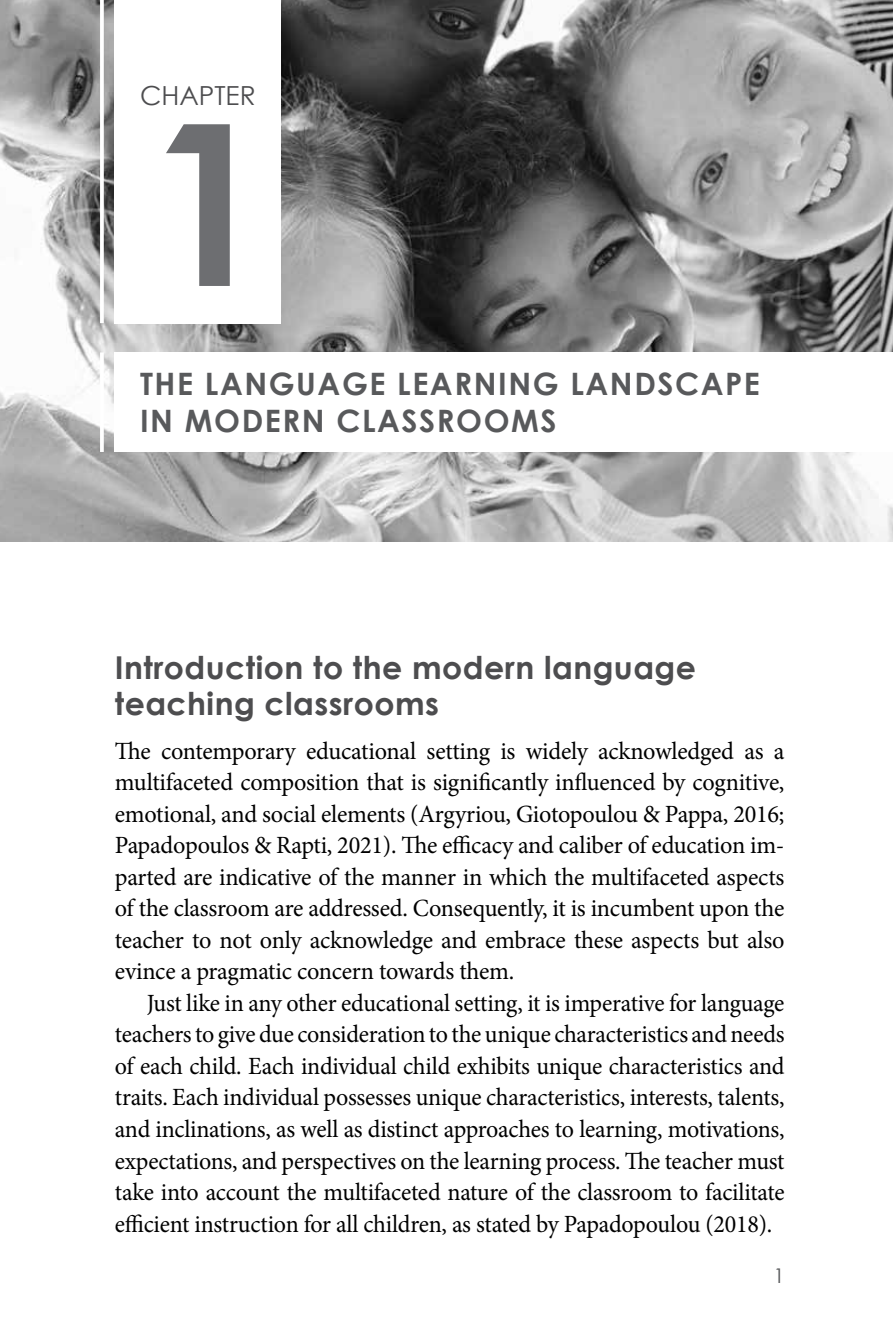
<style>
.page{position:relative;width:893px;height:1340px;background:#fff}
.page>*{position:absolute;margin:0;border:0;box-sizing:border-box;transform-origin:0 0}
.t1{font:700 31.5px/36px "Century Gothic";letter-spacing:.015em;color:#4d4d4f}
.t2{font:700 30.82px/37.1px "Century Gothic";letter-spacing:.05em;color:#58595b}
.t3{font:26.32px "Century Gothic";color:#4d4d4f}
.t4{font:24.75px/31.5px "Minion Pro";letter-spacing:-.01em;color:#000;text-align:justify}
.t5{font:20.25px "Century Gothic";color:#58595b}
</style>
<div class="page">
<img style="left:0;top:0;width:893px;height:541px">
<div style="left:115px;top:352px;width:778px;height:100px;background:#fff"></div>
<svg style="left:100px;top:0;width:4px;height:323px"></svg>
<hr style="left:100px;top:352px;width:4px;height:100px;background:#fff">
<div style="left:115px;top:0;width:166px;height:323px;background:#fff"></div>
<svg style="left:166px;top:124px;width:64px;height:162px"></svg>
<p class="t3" style="left:140px;top:77px;width:117px">CHAPTER</p>
<p class="t2" style="left:140px;top:364px;width:621px">THE LANGUAGE LEARNING LANDSCAPE<br>IN MODERN CLASSROOMS</p>
<p class="t1" style="left:115px;top:647px;width:583px">Introduction to the modern language teaching classrooms</p>
<p class="t4" style="left:115px;top:735px;width:671px">The contemporary educational setting is widely acknowledged as a multifaceted composition that is significantly influenced by cognitive, emotional, and social elements (Argyriou, Giotopoulou &amp; Pappa, 2016; Papadopoulos &amp; Rapti, 2021). The efficacy and caliber of education im&shy;parted are indicative of the manner in which the multifaceted aspects of the classroom are addressed. Consequently, it is incumbent upon the teacher to not only acknowledge and embrace these aspects but also evince a pragmatic concern towards them.</p>
<p class="t4" style="left:115px;top:987px;width:671px;text-indent:32px">Just like in any other educational setting, it is imperative for language teachers to give due consideration to the unique characteristics and needs of each child. Each individual child exhibits unique characteristics and traits. Each individual possesses unique characteristics, interests, talents, and inclinations, as well as distinct approaches to learning, motivations, expectations, and perspectives on the learning process. The teacher must take into account the multifaceted nature of the classroom to facilitate efficient instruction for all children, as stated by Papadopoulou (2018).</p>
<p class="t5" style="left:773px;top:1261px;width:13px">1</p>
</div>
